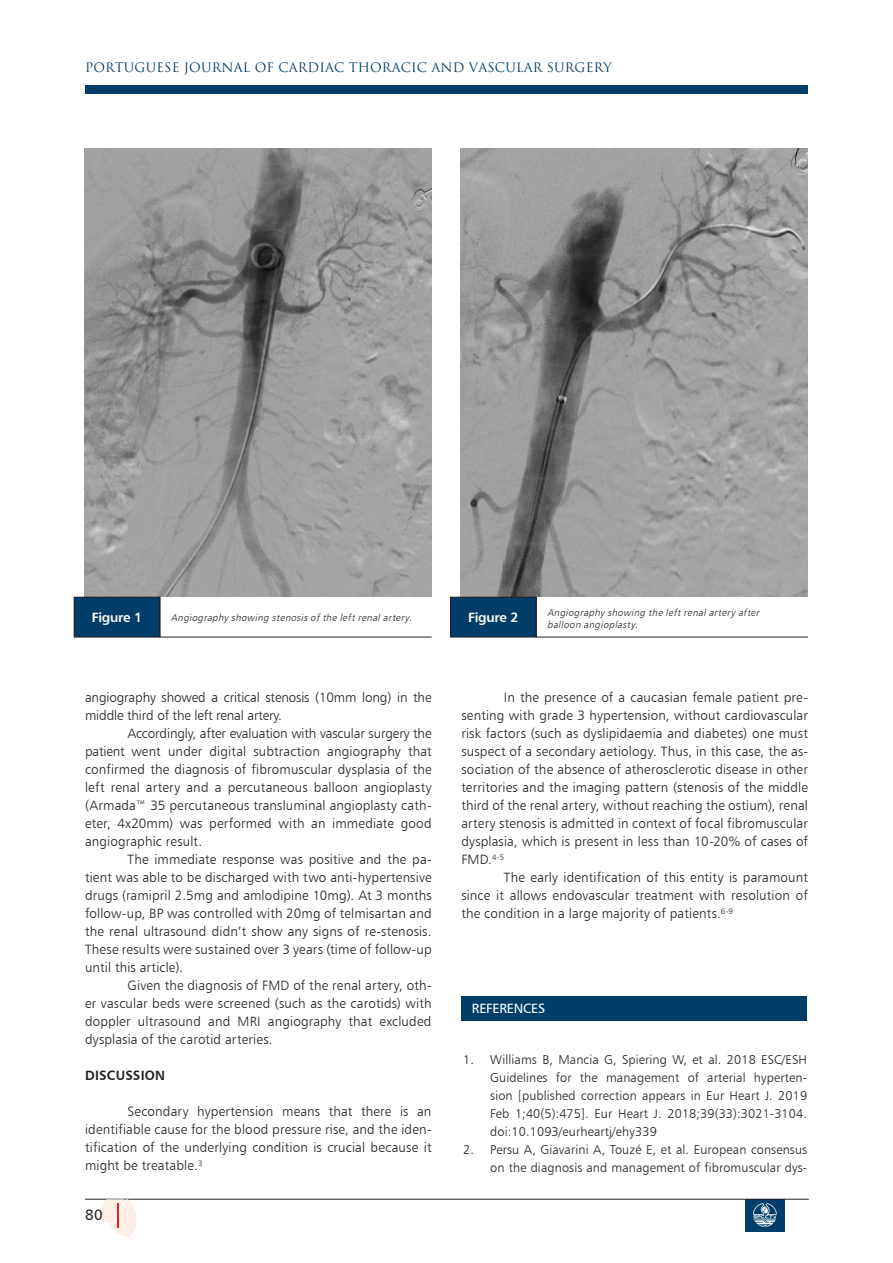
<style>
.page{position:relative;width:893px;height:1263px;background:#fff}
.page>*{position:absolute;margin:0;border:0;box-sizing:border-box;transform-origin:0 0}
.t1{font:15px "Humanist 777 BT Roman B";color:#231f20}
.t2{font:13.5px/18px "Humanist 777 BT Light B";letter-spacing:.01em;color:#231f20;text-align:justify}
.t3{font:13.5px/18px "Humanist 777 BT Light B";letter-spacing:-.01em;color:#231f20}
.t4{font:13.5px "Humanist 777 BT Bold B";letter-spacing:-.02em;color:#fff}
.t5{font:13.5px "Humanist 777 BT Bold B";letter-spacing:.015em;color:#231f20}
.t6{font:13.5px "Humanist 777 BT Roman B";letter-spacing:-.02em;color:#fff}
.t7{font:12.75px/18px "Humanist 777 BT Light B";letter-spacing:.01em;color:#231f20;text-align:justify}
.t8{font:12.75px "Trajan Pro 3";letter-spacing:.01em;color:#003d68}
.t9{font:italic 9.75px/11.7px "Humanist 777 BT Light B";color:#231f20}
</style>
<div class="page">
<div style="left:745px;top:1199px;width:40px;height:33px;background:#003d68"></div>
<svg style="left:753px;top:1203px;width:24px;height:24px"></svg>
<hr style="left:85px;top:1199px;width:724px;height:1px;background:#231f20">
<div style="left:85px;top:85px;width:723px;height:8px;background:#003d68"></div>
<svg style="left:101px;top:1199px;width:35px;height:38px"></svg>
<div style="left:461px;top:996px;width:346px;height:25px;background:#003d68"></div>
<img style="left:84px;top:149px;width:348px;height:448px">
<svg style="left:159px;top:596px;width:273px;height:42px"></svg>
<div style="left:74px;top:597px;width:86px;height:40px;background:#003d68"></div>
<div style="left:74px;top:597px;width:86px;height:40px;border:1px solid #231f20"></div>
<img style="left:460px;top:149px;width:348px;height:448px">
<svg style="left:536px;top:596px;width:272px;height:42px"></svg>
<div style="left:450px;top:597px;width:86px;height:40px;background:#003d68"></div>
<div style="left:450px;top:597px;width:86px;height:40px;border:1px solid #231f20"></div>
<p class="t8" style="left:85px;top:59px;width:528px">PORTUGUESE JOURNAL OF CARDIAC THORACIC AND VASCULAR SURGERY</p>
<p class="t4" style="left:92px;top:609px;width:52px">Figure 1</p>
<p class="t9" style="left:171px;top:612px;width:245px">Angiography showing stenosis of the left renal artery.</p>
<p class="t4" style="left:468px;top:609px;width:52px">Figure 2</p>
<p class="t9" style="left:547px;top:607px;width:216px">Angiography showing the left renal artery after balloon angioplasty.</p>
<p class="t3" style="left:85px;top:688px;width:348px">angiography showed a critical stenosis (10mm long) in the middle third of the left renal artery.</p>
<p class="t2" style="left:85px;top:724px;width:348px;text-indent:43px">Accordingly, after evaluation with vascular surgery the patient went under digital subtraction angiography that confirmed the diagnosis of fibromuscular dysplasia of the left renal artery and a percutaneous balloon angioplasty (Armada™ 35 percutaneous transluminal angioplasty cath&shy;eter, 4x20mm) was performed with an immediate good angiographic result.</p>
<p class="t2" style="left:85px;top:850px;width:348px;text-indent:43px">The immediate response was positive and the pa&shy;tient was able to be discharged with two anti-hypertensive drugs (ramipril 2.5mg and amlodipine 10mg). At 3 months follow-up, BP was controlled with 20mg of telmisartan and the renal ultrasound didn’t show any signs of re-stenosis.<br>These results were sustained over 3 years (time of follow-up until this article).</p>
<p class="t2" style="left:85px;top:976px;width:348px;text-indent:43px">Given the diagnosis of FMD of the renal artery, oth&shy;er vascular beds were screened (such as the carotids) with doppler ultrasound and MRI angiography that excluded dysplasia of the carotid arteries.</p>
<p class="t5" style="left:85px;top:1067px;width:82px">DISCUSSION</p>
<p class="t2" style="left:85px;top:1102px;width:348px;text-indent:43px">Secondary hypertension means that there is an identifiable cause for the blood pressure rise, and the iden&shy;tification of the underlying condition is crucial because it might be treatable.<sup>3</sup></p>
<p class="t1" style="left:85px;top:1205px;width:19px">80</p>
<p class="t2" style="left:461px;top:688px;width:348px;text-indent:43px">In the presence of a caucasian female patient pre&shy;senting with grade 3 hypertension, without cardiovascular risk factors (such as dyslipidaemia and diabetes) one must suspect of a secondary aetiology. Thus, in this case, the as&shy;sociation of the absence of atherosclerotic disease in other territories and the imaging pattern (stenosis of the middle third of the renal artery, without reaching the ostium), renal artery stenosis is admitted in context of focal fibromuscular dysplasia, which is present in less than 10-20% of cases of FMD.<sup>4-5</sup></p>
<p class="t2" style="left:461px;top:868px;width:348px;text-indent:43px">The early identification of this entity is paramount since it allows endovascular treatment with resolution of the condition in a large majority of patients.<sup>6-9</sup></p>
<p class="t6" style="left:472px;top:1000px;width:75px">REFERENCES</p>
<p class="t7" style="left:490px;top:1050px;width:318px;text-indent:-27px">1. Williams B, Mancia G, Spiering W, et al. 2018 ESC/ESH Guidelines for the management of arterial hyperten&shy;sion [published correction appears in Eur Heart J. 2019<br>Feb 1;40(5):475]. Eur Heart J. 2018;39(33):3021-3104. doi:10.1093/eurheartj/ehy339</p>
<p class="t7" style="left:463px;top:1140px;width:345px;text-align:right">2. Persu A, Giavarini A, Touzé E, et al. European consensus on the diagnosis and management of fibromuscular dys-</p>
</div>
